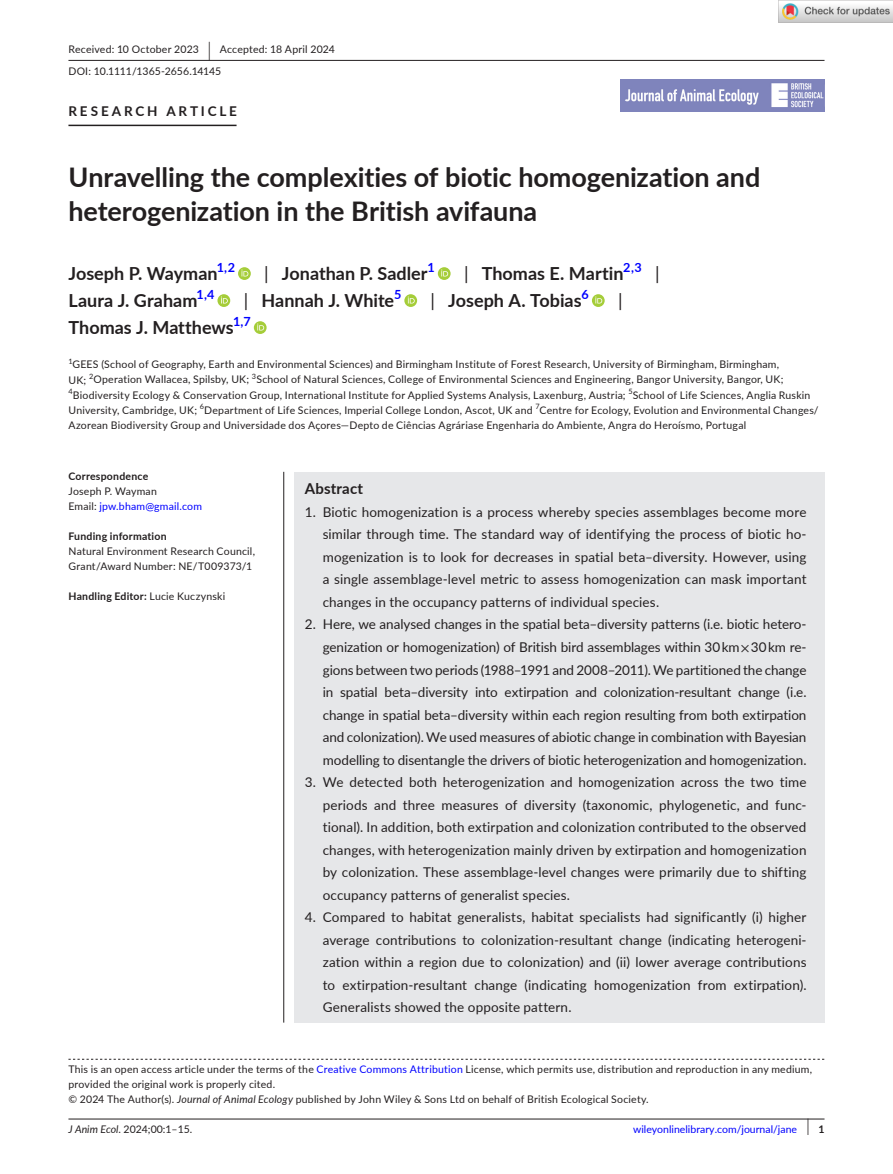
<style>
.page{position:relative;width:893px;height:1174px;background:#fff}
.page>*{position:absolute;margin:0;border:0;box-sizing:border-box;transform-origin:0 0}
.t1{font:700 27px/34.5px "Lato";letter-spacing:-.005em;color:#231f20}
.t2{font:700 18px "Lato";color:#231f20}
.t3{font:18px "Lato";color:#231f20}
.t4{font:700 15px "Lato";letter-spacing:.015em;color:#231f20}
.t5{font:13.5px/22.5px "Lato";letter-spacing:.01em;color:#231f20;text-align:justify}
.t6{font:700 13.5px "Lato";letter-spacing:.21em;color:#231f20}
.t7{font:700 12.6px "Lato";color:#00f}
.t8{font:10.5px/15px "Lato";letter-spacing:.02em;color:#231f20}
.t9{font:700 10.5px "Lato";letter-spacing:.02em;color:#231f20}
.t10{font:10.5px "Lato";color:#00f}
.t11{font:7.35px "Lato";color:#231f20}
.s1{font-size:19.65px}
.s2{font-weight:400}
.s3{color:#00f}
.s4{font-family:"STIX"}
.s5{font-style:italic}
.s6{font-size:17.4px;color:#231f20}
.s7{font-weight:700;color:#231f20}
</style>
<div class="page">
<hr style="left:68px;top:1118px;width:756px;height:1px;background:#231f20">
<img style="left:620px;top:79px;width:204px;height:33px">
<hr style="left:68px;top:60px;width:756px;height:1px;background:#231f20">
<hr style="left:68px;top:125px;width:169px;height:1px;background:#231f20">
<svg style="left:238px;top:267px;width:13px;height:13px"></svg>
<svg style="left:241px;top:269px;width:7px;height:7px"></svg>
<svg style="left:438px;top:267px;width:13px;height:13px"></svg>
<svg style="left:441px;top:269px;width:7px;height:7px"></svg>
<svg style="left:217px;top:294px;width:13px;height:13px"></svg>
<svg style="left:221px;top:296px;width:7px;height:7px"></svg>
<svg style="left:404px;top:294px;width:13px;height:13px"></svg>
<svg style="left:408px;top:296px;width:7px;height:7px"></svg>
<svg style="left:592px;top:294px;width:13px;height:13px"></svg>
<svg style="left:595px;top:296px;width:7px;height:7px"></svg>
<svg style="left:254px;top:321px;width:13px;height:13px"></svg>
<svg style="left:257px;top:323px;width:7px;height:7px"></svg>
<div style="left:294px;top:472px;width:530px;height:550px;background:#e6e7e9"></div>
<hr style="left:283px;top:472px;width:1px;height:550px;background:#231f20">
<svg style="left:68px;top:1058px;width:756px;height:1px"></svg>
<img style="left:779px;top:0;width:114px;height:23px">
<p class="t8" style="left:68px;top:38px;width:268px;line-height:21.8px">Received: 10 October 2023 <span class="s1">|</span> Accepted: 18 April 2024<br>DOI: 10.1111/1365-2656.14145</p>
<p class="t6" style="left:68px;top:101px;width:170px">RESEARCH ARTICLE</p>
<h1 class="t1" style="left:68px;top:159px;width:693px">Unravelling the complexities of biotic homogenization and heterogenization in the British avifauna</h1>
<h2 class="t2" style="left:68px;top:260px;width:151px">Joseph P. Wayman</h2>
<p class="t7" style="left:217px;top:258px;width:20px">1,2</p>
<h2 class="t2" style="left:264px;top:260px;width:165px"><span class="s2">|</span> Jonathan P. Sadler</h2>
<p class="t7" style="left:427px;top:258px;width:9px">1</p>
<h2 class="t2" style="left:464px;top:260px;width:161px"><span class="s2">|</span> Thomas E. Martin</h2>
<p class="t7" style="left:623px;top:258px;width:20px">2,3</p>
<h2 class="t3" style="left:655px;top:260px;width:6px">|</h2>
<h2 class="t2" style="left:68px;top:287px;width:130px">Laura J. Graham</h2>
<p class="t7" style="left:197px;top:285px;width:19px">1,4</p>
<h2 class="t2" style="left:244px;top:287px;width:152px"><span class="s2">|</span> Hannah J. White</h2>
<p class="t7" style="left:394px;top:285px;width:9px">5</p>
<h2 class="t2" style="left:431px;top:287px;width:152px"><span class="s2">|</span> Joseph A. Tobias</h2>
<p class="t7" style="left:582px;top:285px;width:9px">6</p>
<h2 class="t3" style="left:618px;top:287px;width:6px">|</h2>
<h2 class="t2" style="left:68px;top:314px;width:167px">Thomas J. Matthews</h2>
<p class="t7" style="left:233px;top:312px;width:19px">1,7</p>
<p class="t11" style="left:68px;top:356px;width:6px">1</p>
<p class="t8" style="left:68px;top:357px;width:712px;text-indent:4px">GEES (School of Geography, Earth and Environmental Sciences) and Birmingham Institute of Forest Research, University of Birmingham, Birmingham,<br>UK;</p>
<p class="t11" style="left:89px;top:371px;width:6px">2</p>
<p class="t8" style="left:93px;top:372px;width:157px">Operation Wallacea, Spilsby, UK;</p>
<p class="t11" style="left:252px;top:371px;width:6px">3</p>
<p class="t8" style="left:256px;top:372px;width:529px">School of Natural Sciences, College of Environmental Sciences and Engineering, Bangor University, Bangor, UK;</p>
<p class="t11" style="left:68px;top:386px;width:6px">4</p>
<p class="t8" style="left:73px;top:387px;width:554px">Biodiversity Ecology &amp; Conservation Group, International Institute for Applied Systems Analysis, Laxenburg, Austria;</p>
<p class="t11" style="left:628px;top:386px;width:6px">5</p>
<p class="t8" style="left:68px;top:387px;width:752px;text-indent:564px">School of Life Sciences, Anglia Ruskin<br>University, Cambridge, UK; <sup>6</sup>Department of Life Sciences, Imperial College London, Ascot, UK and <sup>7</sup>Centre for Ecology, Evolution and Environmental Changes/<br>Azorean Biodiversity Group and Universidade dos Açores—Depto de Ciências Agráriase Engenharia do Ambiente, Angra do Heroísmo, Portugal</p>
<p class="t9" style="left:68px;top:469px;width:81px">Correspondence</p>
<p class="t8" style="left:68px;top:483px;width:135px">Joseph P. Wayman<br>Email: <span class="s3">jpw.bham@gmail.com</span></p>
<p class="t9" style="left:68px;top:529px;width:100px">Funding information</p>
<p class="t8" style="left:68px;top:543px;width:188px">Natural Environment Research Council,<br>Grant/Award Number: NE/T009373/1</p>
<p class="t9" style="left:68px;top:589px;width:158px">Handling Editor: <span class="s2">Lucie Kuczynski</span></p>
<p class="t4" style="left:305px;top:478px;width:60px">Abstract</p>
<p class="t5" style="left:323px;top:500px;width:485px;text-indent:-18px">1. Biotic homogenization is a process whereby species assemblages become more similar through time. The standard way of identifying the process of biotic ho&shy;mogenization is to look for decreases in spatial beta–diversity. However, using a single assemblage-level metric to assess homogenization can mask important changes in the occupancy patterns of individual species.</p>
<p class="t5" style="left:323px;top:613px;width:485px;text-indent:-18px">2. Here, we analysed changes in the spatial beta–diversity patterns (i.e. biotic hetero&shy;genization or homogenization) of British bird assemblages within 30 km <span class="s4">×</span> 30 km re&shy;gions between two periods (1988–1991 and 2008–2011). We partitioned the change in spatial beta–diversity into extirpation and colonization-resultant change (i.e. change in spatial beta–diversity within each region resulting from both extirpation and colonization). We used measures of abiotic change in combination with Bayesian modelling to disentangle the drivers of biotic heterogenization and homogenization.</p>
<p class="t5" style="left:323px;top:770px;width:485px;text-indent:-18px">3. We detected both heterogenization and homogenization across the two time periods and three measures of diversity (taxonomic, phylogenetic, and func&shy;tional). In addition, both extirpation and colonization contributed to the observed changes, with heterogenization mainly driven by extirpation and homogenization by colonization. These assemblage-level changes were primarily due to shifting occupancy patterns of generalist species.</p>
<p class="t5" style="left:323px;top:905px;width:485px;text-indent:-18px">4. Compared to habitat generalists, habitat specialists had significantly (i) higher average contributions to colonization-resultant change (indicating heterogeni&shy;zation within a region due to colonization) and (ii) lower average contributions to extirpation-resultant change (indicating homogenization from extirpation).<br>Generalists showed the opposite pattern.</p>
<p class="t8" style="left:68px;top:1061px;width:745px">This is an open access article under the terms of the <span class="s3">Creative Commons Attribution</span> License, which permits use, distribution and reproduction in any medium, provided the original work is properly cited.<br>© 2024 The Author(s). <span class="s5">Journal of Animal Ecology</span> published by John Wiley &amp; Sons Ltd on behalf of British Ecological Society.</p>
<p class="t8" style="left:68px;top:1121px;width:125px"><span class="s5">J Anim Ecol.</span> 2024;00:1–15.</p>
<p class="t10" style="left:633px;top:1121px;width:193px">wileyonlinelibrary.com/journal/jane <span class="s6">|</span> <span class="s7">1</span></p>
</div>
